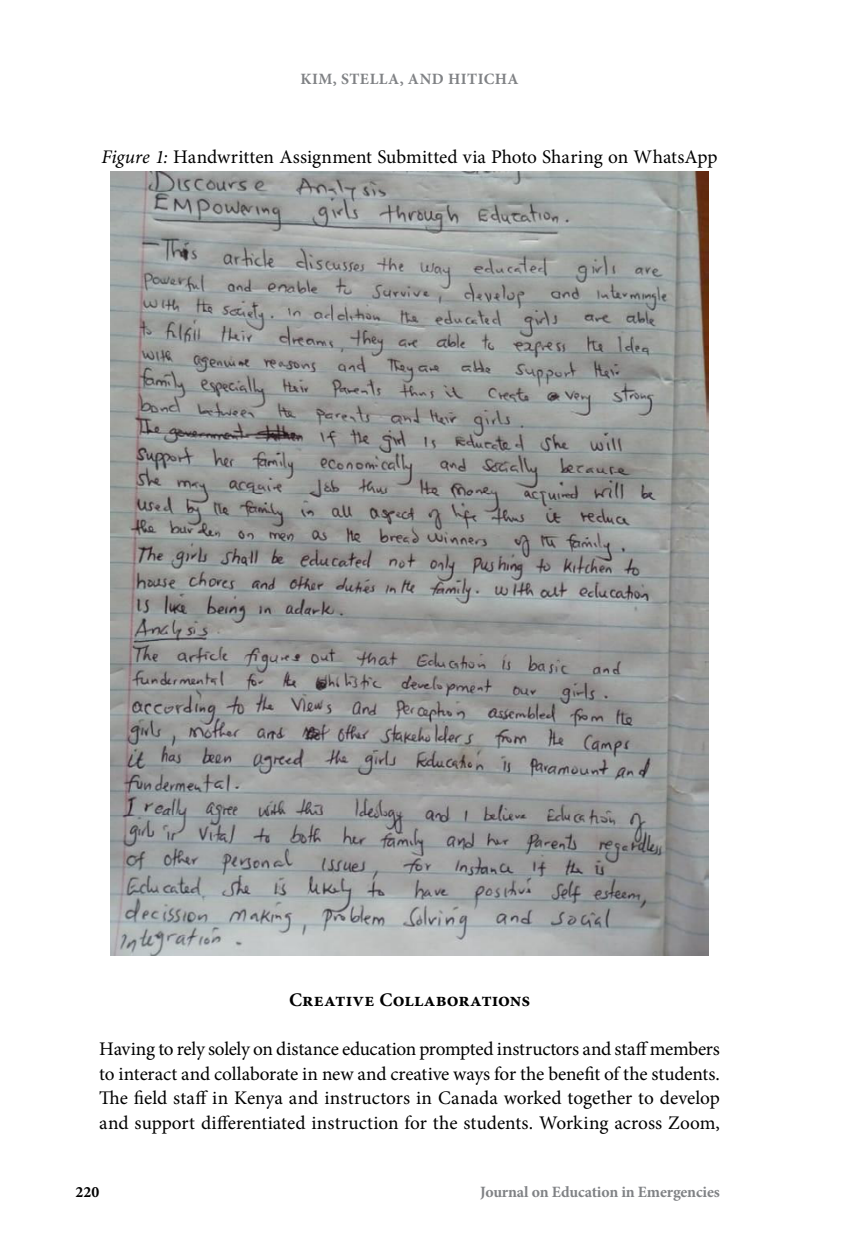
<style>
.page{position:relative;width:844px;height:1260px;background:#fff}
.page>*{position:absolute;margin:0;border:0;box-sizing:border-box;transform-origin:0 0}
.body_text{font:19.25px/24.5px "Minion Pro";letter-spacing:-.01em;color:#000;text-align:justify}
.Figure{font:19.25px "Minion Pro";letter-spacing:-.005em;color:#000}
.D-header{font:700 19.25px "Minion Pro";letter-spacing:.005em;color:#000}
.t1{font:700 15.75px "Minion Pro";letter-spacing:-.005em;color:#808285}
.t2{font:700 15.75px "Minion Pro";letter-spacing:.035em;color:#808285}
.t3{font:700 15.75px "Minion Pro";color:#000}
.s1{font-style:italic}
</style>
<div class="page">
<img style="left:111px;top:172px;width:597px;height:784px">
<p class="t2" style="left:300px;top:70px;width:220px">KIM, STELLA, AND HITICHA</p>
<p class="Figure" style="left:101px;top:144px;width:617px"><span class="s1">Figure 1:</span> Handwritten Assignment Submitted via Photo Sharing on WhatsApp</p>
<h2 class="D-header" style="left:289px;top:989px;width:242px">Creative Collaborations</h2>
<p class="body_text" style="left:99px;top:1037px;width:622px">Having to rely solely on distance education prompted instructors and staff members to interact and collaborate in new and creative ways for the benefit of the students.<br>The field staff in Kenya and instructors in Canada worked together to develop and support differentiated instruction for the students. Working across Zoom,</p>
<p class="t3" style="left:76px;top:1183px;width:25px">220</p>
<p class="t1" style="left:480px;top:1183px;width:241px">Journal on Education in Emergencies</p>
</div>
